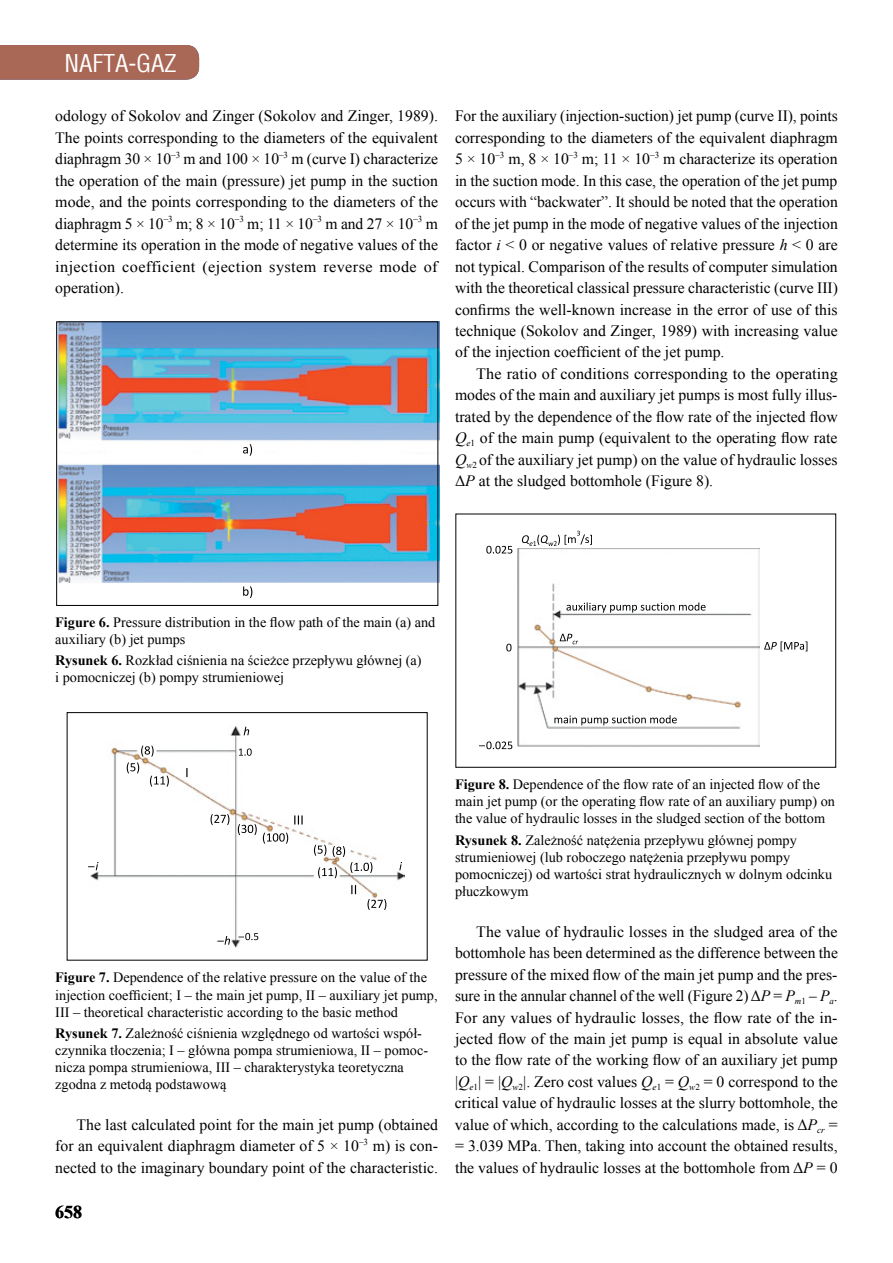
<style>
.page{position:relative;width:893px;height:1263px;background:#fff}
.page>*{position:absolute;margin:0;border:0;box-sizing:border-box;transform-origin:0 0}
.t1{font:24px "Switzerland Condensed";color:#fff}
.t2{font:700 18px "Times New Roman";color:#000}
.t3{font:15.75px/21.5px "Times New Roman";color:#000;text-align:justify}
.t4{font:14.25px/17.1px "Times New Roman";color:#000}
.s1{font-style:italic}
.s2{font-weight:700}
</style>
<div class="page">
<div style="left:0;top:45px;width:199px;height:35px;background:#a96756"></div>
<img style="left:55px;top:322px;width:384px;height:261px">
<svg style="left:243px;top:444px;width:9px;height:12px"></svg>
<svg style="left:243px;top:586px;width:9px;height:12px"></svg>
<div style="left:56px;top:321px;width:382px;height:285px;border:1px solid #000"></div>
<img style="left:90px;top:726px;width:315px;height:222px">
<svg style="left:244px;top:727px;width:5px;height:8px"></svg>
<svg style="left:399px;top:862px;width:3px;height:8px"></svg>
<svg style="left:88px;top:862px;width:10px;height:8px"></svg>
<svg style="left:217px;top:936px;width:13px;height:9px"></svg>
<svg style="left:367px;top:899px;width:19px;height:11px"></svg>
<svg style="left:314px;top:845px;width:58px;height:33px"></svg>
<svg style="left:263px;top:833px;width:25px;height:11px"></svg>
<svg style="left:238px;top:824px;width:19px;height:11px"></svg>
<svg style="left:211px;top:814px;width:18px;height:11px"></svg>
<svg style="left:150px;top:776px;width:19px;height:11px"></svg>
<svg style="left:141px;top:746px;width:13px;height:10px"></svg>
<svg style="left:127px;top:762px;width:12px;height:11px"></svg>
<svg style="left:186px;top:768px;width:2px;height:9px"></svg>
<svg style="left:294px;top:815px;width:9px;height:9px"></svg>
<svg style="left:351px;top:885px;width:5px;height:9px"></svg>
<svg style="left:239px;top:748px;width:13px;height:8px"></svg>
<svg style="left:238px;top:933px;width:20px;height:7px"></svg>
<img style="left:517px;top:548px;width:243px;height:198px">
<div style="left:455px;top:514px;width:381px;height:254px;border:1px solid #000"></div>
<svg style="left:522px;top:531px;width:70px;height:15px"></svg>
<svg style="left:486px;top:546px;width:26px;height:8px"></svg>
<svg style="left:479px;top:741px;width:33px;height:8px"></svg>
<svg style="left:506px;top:644px;width:5px;height:7px"></svg>
<svg style="left:566px;top:602px;width:140px;height:11px"></svg>
<svg style="left:554px;top:715px;width:123px;height:10px"></svg>
<svg style="left:764px;top:641px;width:43px;height:10px"></svg>
<svg style="left:560px;top:634px;width:18px;height:10px"></svg>
<h1 class="t1" style="left:64px;top:49px;width:114px">NAFTA-GAZ</h1>
<p class="t3" style="left:55px;top:105px;width:384px">odology of Sokolov and Zinger (Sokolov and Zinger, 1989).<br>The points corresponding to the diameters of the equivalent diaphragm 30 × 10<sup>–3</sup> m and 100 × 10<sup>–3</sup> m (curve I) characterize the operation of the main (pressure) jet pump in the suction mode, and the points corresponding to the diameters of the diaphragm 5 × 10<sup>–3</sup> m; 8 × 10<sup>–3</sup> m; 11 × 10<sup>–3</sup> m and 27 × 10<sup>–3</sup> m determine its operation in the mode of negative values of the injection coefficient (ejection system reverse mode of operation).</p>
<p class="t3" style="left:455px;top:105px;width:384px">For the auxiliary (injection-suction) jet pump (curve II), points corresponding to the diameters of the equivalent diaphragm 5 × 10<sup>–3</sup> m, 8 × 10<sup>–3</sup> m; 11 × 10<sup>–3</sup> m characterize its operation in the suction mode. In this case, the operation of the jet pump occurs with “backwater”. It should be noted that the operation of the jet pump in the mode of negative values of the injection factor <span class="s1">i</span> &lt; 0 or negative values of relative pressure <span class="s1">h</span> &lt; 0 are not typical. Comparison of the results of computer simulation with the theoretical classical pressure characteristic (curve III) confirms the well-known increase in the error of use of this technique (Sokolov and Zinger, 1989) with increasing value of the injection coefficient of the jet pump.</p>
<p class="t3" style="left:455px;top:363px;width:384px;text-indent:21px">The ratio of conditions corresponding to the operating modes of the main and auxiliary jet pumps is most fully illus&shy;trated by the dependence of the flow rate of the injected flow <span class="s1">Q</span><sub>e</sub><sub>1</sub> of the main pump (equivalent to the operating flow rate <span class="s1">Q</span><sub>w</sub><sub>2</sub> of the auxiliary jet pump) on the value of hydraulic losses Δ<span class="s1">P</span> at the sludged bottomhole (Figure 8).</p>
<p class="t4" style="left:55px;top:613px;width:382px"><span class="s2">Figure 6.</span> Pressure distribution in the flow path of the main (a) and auxiliary (b) jet pumps</p>
<p class="t4" style="left:55px;top:652px;width:368px"><span class="s2">Rysunek 6.</span> Rozkład ciśnienia na ścieżce przepływu głównej (a) i pomocniczej (b) pompy strumieniowej</p>
<p class="t4" style="left:55px;top:969px;width:384px"><span class="s2">Figure 7.</span> Dependence of the relative pressure on the value of the injection coefficient; I – the main jet pump, II – auxiliary jet pump,<br>ІІІ – theoretical characteristic according to the basic method</p>
<p class="t4" style="left:55px;top:1024px;width:374px"><span class="s2">Rysunek 7.</span> Zależność ciśnienia względnego od wartości współ&shy;czynnika tłoczenia; I – główna pompa strumieniowa, II – pomoc&shy;nicza pompa strumieniowa, III – charakterystyka teoretyczna zgodna z metodą podstawową</p>
<p class="t3" style="left:55px;top:1113px;width:384px;text-indent:21px">The last calculated point for the main jet pump (obtained for an equivalent diaphragm diameter of 5 × 10<sup>–3</sup> m) is con&shy;nected to the imaginary boundary point of the characteristic.</p>
<p class="t2" style="left:55px;top:1199px;width:28px">658</p>
<p class="t4" style="left:455px;top:776px;width:381px"><span class="s2">Figure 8.</span> Dependence of the flow rate of an injected flow of the main jet pump (or the operating flow rate of an auxiliary pump) on the value of hydraulic losses in the sludged section of the bottom</p>
<p class="t4" style="left:455px;top:831px;width:379px"><span class="s2">Rysunek 8.</span> Zależność natężenia przepływu głównej pompy strumieniowej (lub roboczego natężenia przepływu pompy pomocniczej) od wartości strat hydraulicznych w dolnym odcinku płuczkowym</p>
<p class="t3" style="left:455px;top:920px;width:384px;text-indent:21px">The value of hydraulic losses in the sludged area of the bottomhole has been determined as the difference between the pressure of the mixed flow of the main jet pump and the pres&shy;sure in the annular channel of the well (Figure 2) Δ<span class="s1">P</span> = <span class="s1">P</span><sub>m</sub><sub>1</sub> – <span class="s1">P</span><sub>a</sub>.<br>For any values of hydraulic losses, the flow rate of the in&shy;jected flow of the main jet pump is equal in absolute value to the flow rate of the working flow of an auxiliary jet pump |<span class="s1">Q</span><sub>e</sub><sub>1</sub>| = |<span class="s1">Q</span><sub>w</sub><sub>2</sub>|. Zero cost values <span class="s1">Q</span><sub>e</sub><sub>1</sub> = <span class="s1">Q</span><sub>w</sub><sub>2</sub> = 0 correspond to the critical value of hydraulic losses at the slurry bottomhole, the value of which, according to the calculations made, is Δ<span class="s1">P</span><sub>cr</sub> = = 3.039 MPa. Then, taking into account the obtained results, the values of hydraulic losses at the bottomhole from Δ<span class="s1">P</span> = 0</p>
</div>
